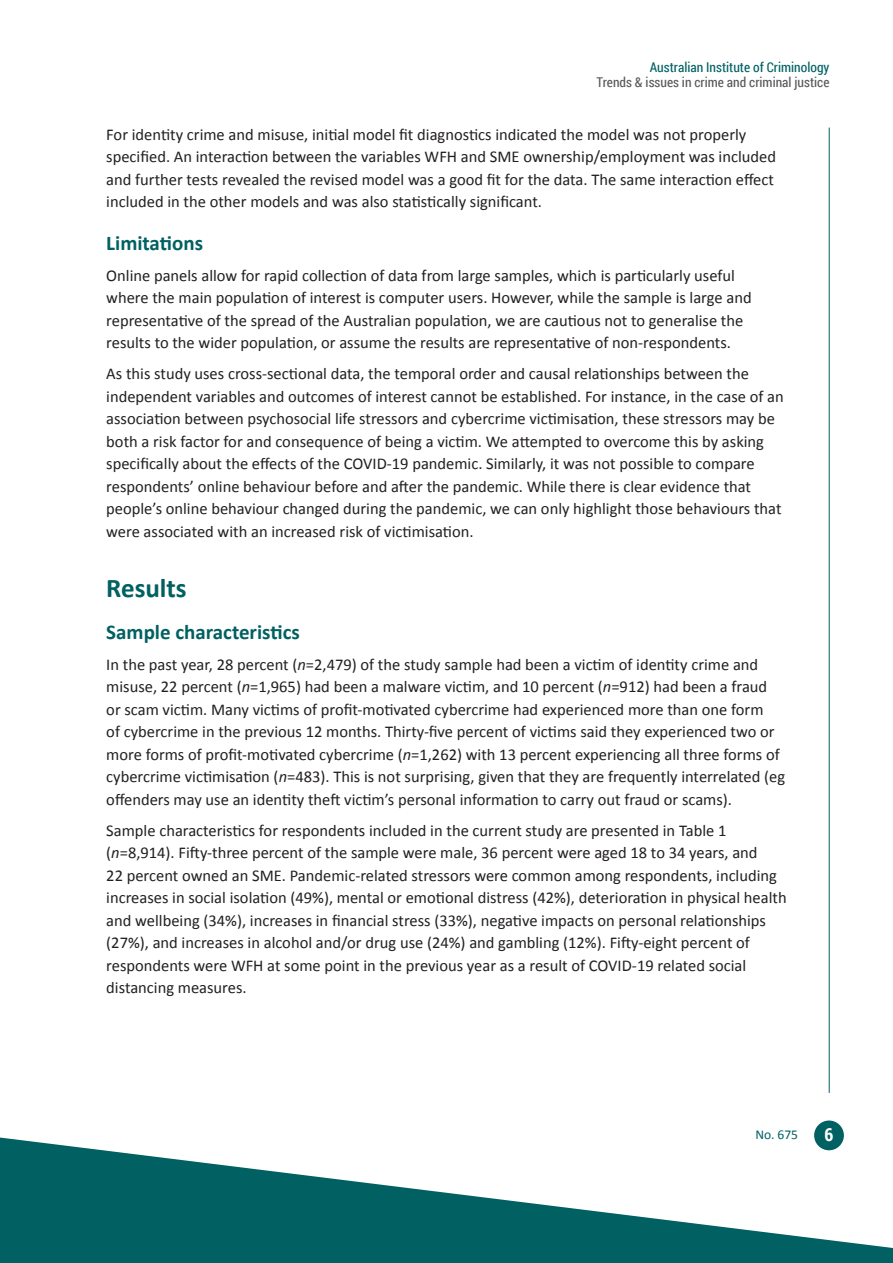
<style>
.page{position:relative;width:893px;height:1263px;background:#fff}
.page>*{position:absolute;margin:0;border:0;box-sizing:border-box;transform-origin:0 0}
.t1{font:700 27px "Calibri";color:#006062}
.t2{font:700 21px "Calibri";color:#006062}
.t3{font:700 18px "Roboto Condensed";color:#fff}
.body{font:16.5px/22.5px "Calibri";color:#231f20}
.t4{font:13.5px "Roboto Condensed";color:#57585a}
.t5{font:13.5px "Roboto Condensed";color:#006062}
.t6{font:13.5px "Calibri";color:#006062}
.s1{font-style:italic}
</style>
<div class="page">
<hr style="left:829px;top:128px;width:1px;height:965px;background:#006062">
<div style="left:814px;top:1120px;width:30px;height:30px;background:#006062;border-radius:50%"></div>
<svg style="left:0;top:1137px;width:893px;height:126px;fill:#006062"></svg>
<p class="t5" style="left:650px;top:58px;width:181px">Australian Institute of Criminology</p>
<p class="t4" style="left:597px;top:73px;width:234px">Trends &amp; issues in crime and criminal justice</p>
<p class="body" style="left:106px;top:123px;width:671px">For identity crime and misuse, initial model fit diagnostics indicated the model was not properly specified. An interaction between the variables WFH and SME ownership/employment was included and further tests revealed the revised model was a good fit for the data. The same interaction effect included in the other models and was also statistically significant.</p>
<h2 class="t2" style="left:106px;top:229px;width:98px">Limitations</h2>
<p class="body" style="left:106px;top:264px;width:647px">Online panels allow for rapid collection of data from large samples, which is particularly useful where the main population of interest is computer users. However, while the sample is large and representative of the spread of the Australian population, we are cautious not to generalise the results to the wider population, or assume the results are representative of non-respondents.</p>
<p class="body" style="left:106px;top:363px;width:679px">As this study uses cross-sectional data, the temporal order and causal relationships between the independent variables and outcomes of interest cannot be established. For instance, in the case of an association between psychosocial life stressors and cybercrime victimisation, these stressors may be both a risk factor for and consequence of being a victim. We attempted to overcome this by asking specifically about the effects of the COVID-19 pandemic. Similarly, it was not possible to compare respondents’ online behaviour before and after the pandemic. While there is clear evidence that people’s online behaviour changed during the pandemic, we can only highlight those behaviours that were associated with an increased risk of victimisation.</p>
<h1 class="t1" style="left:106px;top:570px;width:82px">Results</h1>
<h2 class="t2" style="left:106px;top:618px;width:195px">Sample characteristics</h2>
<p class="body" style="left:106px;top:653px;width:680px">In the past year, 28 percent (<span class="s1">n</span>=2,479) of the study sample had been a victim of identity crime and misuse, 22 percent (<span class="s1">n</span>=1,965) had been a malware victim, and 10 percent (<span class="s1">n</span>=912) had been a fraud or scam victim. Many victims of profit-motivated cybercrime had experienced more than one form<br>of cybercrime in the previous 12 months. Thirty-five percent of victims said they experienced two or more forms of profit-motivated cybercrime (<span class="s1">n</span>=1,262) with 13 percent experiencing all three forms of cybercrime victimisation (<span class="s1">n</span>=483). This is not surprising, given that they are frequently interrelated (eg offenders may use an identity theft victim’s personal information to carry out fraud or scams).</p>
<p class="body" style="left:106px;top:819px;width:682px">Sample characteristics for respondents included in the current study are presented in Table 1 (<span class="s1">n</span>=8,914). Fifty-three percent of the sample were male, 36 percent were aged 18 to 34 years, and<br>22 percent owned an SME. Pandemic-related stressors were common among respondents, including increases in social isolation (49%), mental or emotional distress (42%), deterioration in physical health and wellbeing (34%), increases in financial stress (33%), negative impacts on personal relationships (27%), and increases in alcohol and/or drug use (24%) and gambling (12%). Fifty-eight percent of respondents were WFH at some point in the previous year as a result of COVID-19 related social distancing measures.</p>
<p class="t6" style="left:755px;top:1126px;width:44px">No. 675</p>
<p class="t3" style="left:824px;top:1122px;width:10px">6</p>
</div>
